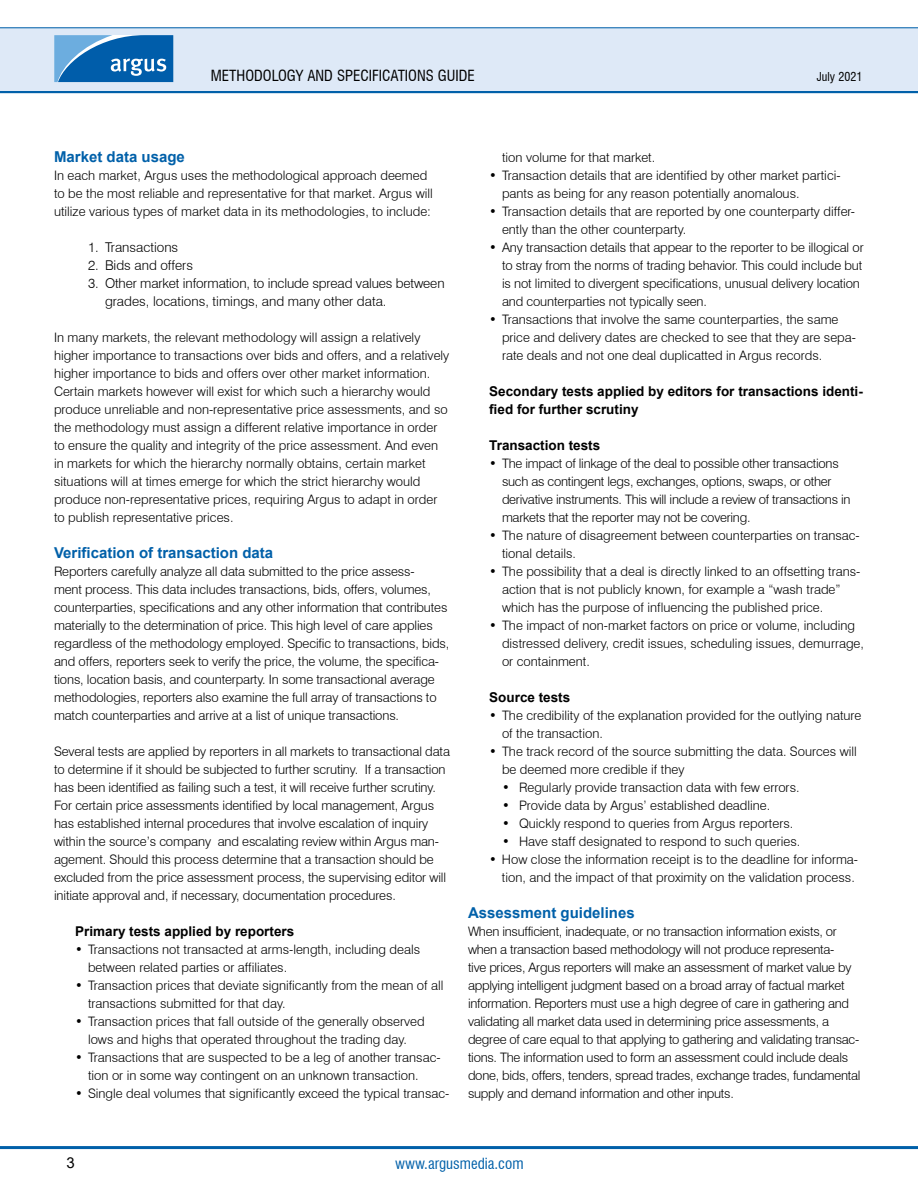
<style>
.page{position:relative;width:918px;height:1188px;background:#fff}
.page>*{position:absolute;margin:0;border:0;box-sizing:border-box;transform-origin:0 0}
.t1{font:700 15px "Arial";color:#0060a9}
.t2{font:condensed 15px "Swiss 721 BT";color:#000}
.t3{font:condensed 15px "Swiss 721 BT";color:#0060a9}
.t4{font:15px "Arial";color:#000}
.t5{font:700 13.5px/18px "Arial";color:#000}
.t6{font:300 13.5px/18px "Swiss 721 BT";color:#000}
.t7{font:300 13.05px/18px "Swiss 721 BT";color:#000}
.t8{font:300 13.05px/18px "Swiss 721 BT";letter-spacing:-.02em;color:#000}
.t9{font:condensed 12px "Swiss 721 BT";color:#000}
</style>
<div class="page">
<hr style="left:0;top:90px;width:918px;height:3px;background:#0060a9">
<div style="left:0;top:28px;width:918px;height:63px;background:#dee9f7"></div>
<hr style="left:0;top:27px;width:918px;height:1px;background:#0060a9">
<hr style="left:0;top:1146px;width:918px;height:3px;background:#0060a9">
<svg style="left:54px;top:35px;width:119px;height:47px;background:#307ebd"></svg>
<p class="t2" style="left:211px;top:67px;width:265px">Methodology and specifications guide</p>
<p class="t9" style="left:817px;top:69px;width:47px">July 2021</p>
<p class="t1" style="left:54px;top:146px;width:132px">Market data usage</p>
<p class="t7" style="left:54px;top:166px;width:380px">In each market, Argus uses the methodological approach deemed to be the most reliable and representative for that market. Argus will utilize various types of market data in its methodologies, to include:</p>
<p class="t6" style="left:88px;top:238px;width:92px">1. Transactions</p>
<p class="t6" style="left:88px;top:256px;width:107px">2. Bids and offers</p>
<p class="t6" style="left:105px;top:274px;width:341px;text-indent:-17px">3. Other market information, to include spread values between grades, locations, timings, and many other data.</p>
<p class="t7" style="left:54px;top:328px;width:397px">In many markets, the relevant methodology will assign a relatively higher importance to transactions over bids and offers, and a relatively higher importance to bids and offers over other market information.<br>Certain markets however will exist for which such a hierarchy would produce unreliable and non-representative price assessments, and so the methodology must assign a different relative importance in order to ensure the quality and integrity of the price assessment. And even in markets for which the hierarchy normally obtains, certain market situations will at times emerge for which the strict hierarchy would produce non-representative prices, requiring Argus to adapt in order to publish representative prices.</p>
<p class="t1" style="left:54px;top:542px;width:221px">Verification of transaction data</p>
<p class="t7" style="left:54px;top:562px;width:397px">Reporters carefully analyze all data submitted to the price assess-<br>ment process. This data includes transactions, bids, offers, volumes, counterparties, specifications and any other information that contributes materially to the determination of price. This high level of care applies regardless of the methodology employed. Specific to transactions, bids, and offers, reporters seek to verify the price, the volume, the specifica&shy;tions, location basis, and counterparty. In some transactional average methodologies, reporters also examine the full array of transactions to match counterparties and arrive at a list of unique transactions.</p>
<p class="t7" style="left:54px;top:742px;width:398px">Several tests are applied by reporters in all markets to transactional data to determine if it should be subjected to further scrutiny. If a transaction has been identified as failing such a test, it will receive further scrutiny.<br>For certain price assessments identified by local management, Argus has established internal procedures that involve escalation of inquiry within the source’s company and escalating review within Argus man&shy;agement. Should this process determine that a transaction should be excluded from the price assessment process, the supervising editor will initiate approval and, if necessary, documentation procedures.</p>
<p class="t5" style="left:75px;top:923px;width:221px">Primary tests applied by reporters</p>
<p class="t7" style="left:88px;top:940px;width:334px;text-indent:-13px">• Transactions not transacted at arms-length, including deals between related parties or affiliates.</p>
<p class="t7" style="left:88px;top:976px;width:357px;text-indent:-13px">• Transaction prices that deviate significantly from the mean of all transactions submitted for that day.</p>
<p class="t7" style="left:75px;top:1012px;width:351px;text-align:center">• Transaction prices that fall outside of the generally observed lows and highs that operated throughout the trading day.</p>
<p class="t7" style="left:88px;top:1048px;width:354px;text-indent:-13px">• Transactions that are suspected to be a leg of another transac&shy;tion or in some way contingent on an unknown transaction.</p>
<p class="t7" style="left:75px;top:1085px;width:376px">• Single deal volumes that significantly exceed the typical transac-</p>
<p class="t7" style="left:502px;top:148px;width:155px">tion volume for that market.</p>
<p class="t7" style="left:502px;top:166px;width:340px;text-indent:-13px">• Transaction details that are identified by other market partici&shy;pants as being for any reason potentially anomalous.</p>
<p class="t7" style="left:502px;top:202px;width:355px;text-indent:-13px">• Transaction details that are reported by one counterparty differ&shy;ently than the other counterparty.</p>
<p class="t7" style="left:502px;top:238px;width:363px;text-indent:-13px">• Any transaction details that appear to the reporter to be illogical or to stray from the norms of trading behavior. This could include but is not limited to divergent specifications, unusual delivery location and counterparties not typically seen.</p>
<p class="t7" style="left:502px;top:310px;width:356px;text-indent:-13px">• Transactions that involve the same counterparties, the same price and delivery dates are checked to see that they are sepa&shy;rate deals and not one deal duplicatted in Argus records.</p>
<p class="t5" style="left:489px;top:382px;width:375px">Secondary tests applied by editors for transactions identi&shy;fied for further scrutiny</p>
<p class="t5" style="left:489px;top:436px;width:113px">Transaction tests</p>
<p class="t8" style="left:502px;top:454px;width:350px;text-indent:-13px">• The impact of linkage of the deal to possible other transactions such as contingent legs, exchanges, options, swaps, or other derivative instruments. This will include a review of transactions in markets that the reporter may not be covering.</p>
<p class="t7" style="left:502px;top:526px;width:359px;text-indent:-13px">• The nature of disagreement between counterparties on transac&shy;tional details.</p>
<p class="t7" style="left:502px;top:562px;width:360px;text-indent:-13px">• The possibility that a deal is directly linked to an offsetting trans&shy;action that is not publicly known, for example a “wash trade” which has the purpose of influencing the published price.</p>
<p class="t7" style="left:502px;top:616px;width:363px;text-indent:-13px">• The impact of non-market factors on price or volume, including distressed delivery, credit issues, scheduling issues, demurrage, or containment.</p>
<p class="t5" style="left:489px;top:689px;width:83px">Source tests</p>
<p class="t7" style="left:502px;top:706px;width:361px;text-indent:-13px">• The credibility of the explanation provided for the outlying nature of the transaction.</p>
<p class="t7" style="left:502px;top:742px;width:356px;text-indent:-13px">• The track record of the source submitting the data. Sources will be deemed more credible if they</p>
<p class="t7" style="left:502px;top:778px;width:299px">• Regularly provide transaction data with few errors.</p>
<p class="t7" style="left:502px;top:796px;width:270px">• Provide data by Argus’ established deadline.</p>
<p class="t7" style="left:502px;top:814px;width:293px">• Quickly respond to queries from Argus reporters.</p>
<p class="t7" style="left:502px;top:832px;width:300px">• Have staff designated to respond to such queries.</p>
<p class="t7" style="left:489px;top:850px;width:370px;text-align:right">• How close the information receipt is to the deadline for informa&shy;tion, and the impact of that proximity on the validation process.</p>
<p class="t1" style="left:468px;top:902px;width:168px">Assessment guidelines</p>
<p class="t8" style="left:468px;top:922px;width:394px">When insufficient, inadequate, or no transaction information exists, or when a transaction based methodology will not produce representa-<br>tive prices, Argus reporters will make an assessment of market value by applying intelligent judgment based on a broad array of factual market information. Reporters must use a high degree of care in gathering and validating all market data used in determining price assessments, a degree of care equal to that applying to gathering and validating transac&shy;tions. The information used to form an assessment could include deals done, bids, offers, tenders, spread trades, exchange trades, fundamental supply and demand information and other inputs.</p>
<p class="t4" style="left:67px;top:1152px;width:10px">3</p>
<p class="t3" style="left:395px;top:1154px;width:130px">www.argusmedia.com</p>
</div>
